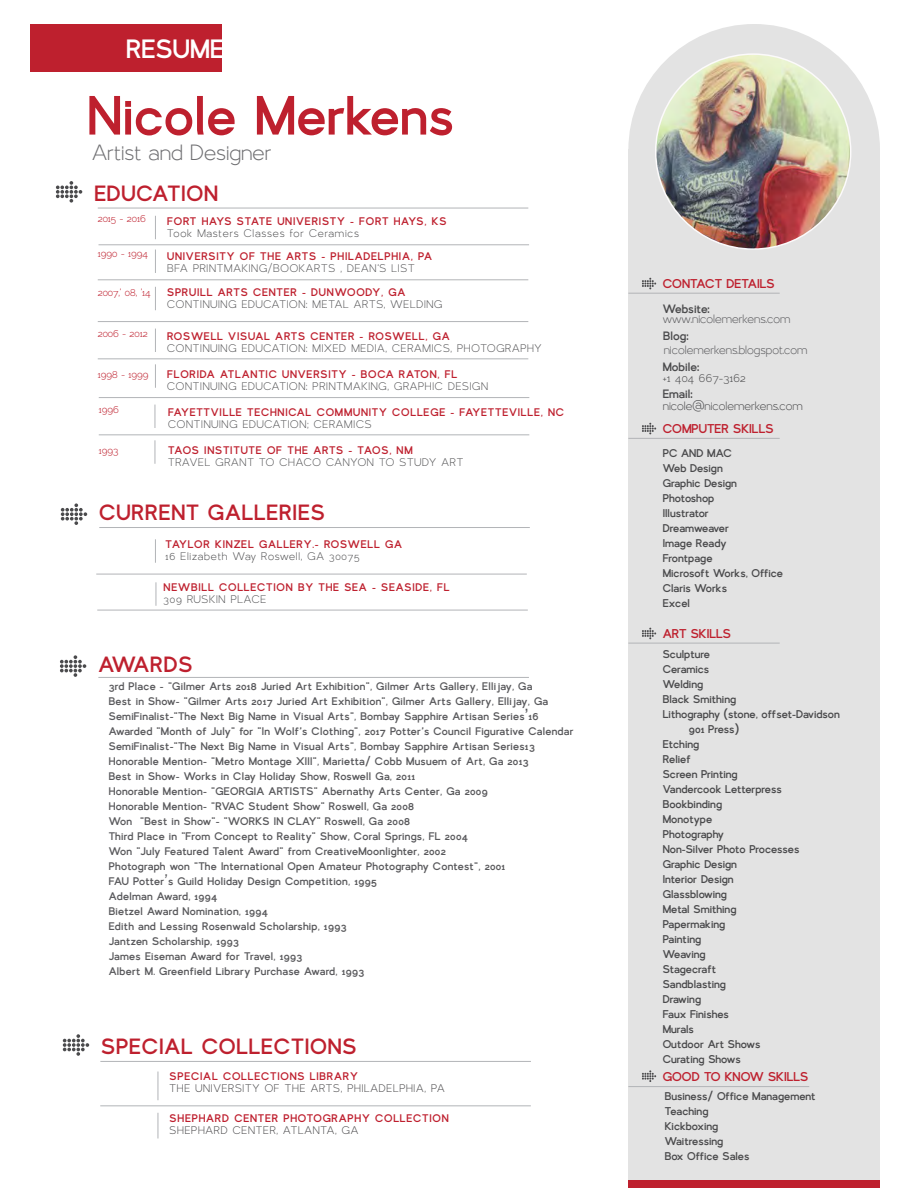
<style>
.page{position:relative;width:918px;height:1188px;background:#fff}
.page>*{position:absolute;margin:0;border:0;box-sizing:border-box;transform-origin:0 0}
.t1{font:700 75px "Larke Sans";color:#be202e}
.t2{font:700 36px "Larke Sans";color:#fff}
.t3{font:700 30px "Larke Sans";letter-spacing:.025em;color:#be202e}
.t4{font:30px "Larke";color:#6e6e71}
.t5{font:700 17.4px "Larke Sans";color:#be202e}
.t6{font:16.5px "Larke";color:#59595c}
.t7{font:700 16.5px "Larke Sans";color:#4a4a4c}
.t8{font:16.5px "Larke";color:#4a4a4c}
.t9{font:16.5px "Larke";letter-spacing:.025em;color:#4a4a4c}
.t10{font:700 15.3px/15px "Larke Sans";color:#4a4a4c}
.t11{font:700 15px/15px "Larke Sans";letter-spacing:.015em;color:#59595c}
.t12{font:700 15px "Larke Sans";letter-spacing:.05em;color:#be202e}
.t13{font:15px "Larke";letter-spacing:.05em;color:#4a4a4c}
.t14{font:15px "Larke";letter-spacing:.05em;color:#414042}
.t15{font:700 15px "Larke Sans";letter-spacing:.05em;color:#be1e2d}
.t16{font:14.7px "Larke";color:#be202e}
.s1{font-family:"Larke";font-weight:400;font-size:14.7px}
.s2{font-family:"Sinhala Sangam MN";font-weight:400}
.s3{font-family:"Trade Gothic Next LT Pro";font-weight:400;font-stretch:condensed}
</style>
<div class="page">
<div style="left:30px;top:24px;width:192px;height:47px;background:#be202e"></div>
<div style="left:628px;top:149px;width:252px;height:1031px;background:#e3e3e3"></div>
<div style="left:628px;top:24px;width:252px;height:252px;background:#e3e3e3;border-radius:50%"></div>
<hr style="left:628px;top:293px;width:152px;height:1px;background:#b2b4b7">
<svg style="left:642px;top:278px;width:14px;height:11px"></svg>
<hr style="left:99px;top:527px;width:431px;height:1px;background:#b2b4b7">
<svg style="left:61px;top:503px;width:26px;height:22px"></svg>
<svg style="left:642px;top:423px;width:14px;height:11px"></svg>
<hr style="left:628px;top:643px;width:152px;height:1px;background:#b2b4b7">
<svg style="left:642px;top:628px;width:14px;height:11px"></svg>
<hr style="left:628px;top:1086px;width:181px;height:1px;background:#b2b4b7">
<svg style="left:642px;top:1070px;width:14px;height:12px"></svg>
<svg style="left:158px;top:1072px;width:1px;height:28px"></svg>
<svg style="left:158px;top:1113px;width:1px;height:25px"></svg>
<svg style="left:63px;top:1034px;width:26px;height:22px"></svg>
<div style="left:628px;top:1180px;width:252px;height:8px;background:#be202e"></div>
<img style="left:656px;top:54px;width:195px;height:195px;border-radius:97px">
<svg style="left:56px;top:181px;width:26px;height:22px"></svg>
<hr style="left:98px;top:208px;width:430px;height:1px;background:#b2b4b7">
<svg style="left:155px;top:250px;width:1px;height:23px"></svg>
<hr style="left:98px;top:279px;width:430px;height:1px;background:#b2b4b7">
<svg style="left:155px;top:287px;width:1px;height:23px"></svg>
<hr style="left:98px;top:321px;width:430px;height:1px;background:#b2b4b7">
<svg style="left:155px;top:329px;width:1px;height:23px"></svg>
<hr style="left:98px;top:358px;width:430px;height:1px;background:#b2b4b7">
<svg style="left:155px;top:364px;width:1px;height:24px"></svg>
<hr style="left:99px;top:397px;width:430px;height:1px;background:#b2b4b7">
<svg style="left:155px;top:405px;width:1px;height:23px"></svg>
<hr style="left:99px;top:434px;width:430px;height:1px;background:#b2b4b7">
<svg style="left:155px;top:440px;width:1px;height:24px"></svg>
<svg style="left:155px;top:539px;width:1px;height:24px"></svg>
<hr style="left:96px;top:574px;width:431px;height:1px;background:#b2b4b7">
<svg style="left:60px;top:655px;width:26px;height:22px"></svg>
<hr style="left:100px;top:1061px;width:431px;height:1px;background:#b2b4b7">
<hr style="left:628px;top:438px;width:152px;height:1px;background:#b2b4b7">
<hr style="left:100px;top:1105px;width:431px;height:1px;background:#b2b4b7">
<svg style="left:155px;top:216px;width:1px;height:23px"></svg>
<hr style="left:99px;top:244px;width:430px;height:1px;background:#b2b4b7">
<hr style="left:97px;top:610px;width:431px;height:1px;background:#b2b4b7">
<svg style="left:156px;top:582px;width:1px;height:24px"></svg>
<hr style="left:98px;top:677px;width:431px;height:1px;background:#b2b4b7">
<h2 class="t2" style="left:126px;top:35px;width:100px">RESUME</h2>
<h1 class="t1" style="left:87px;top:87px;width:368px">Nicole Merkens</h1>
<h3 class="t4" style="left:92px;top:132px;width:181px">Artist and Designer</h3>
<h3 class="t3" style="left:94px;top:182px;width:125px">EDUCATION</h3>
<p class="t16" style="left:98px;top:208px;width:50px">2015 - 2016</p>
<p class="t12" style="left:167px;top:215px;width:281px">FORT HAYS STATE UNIVERISTY - FORT HAYS, KS</p>
<p class="t13" style="left:167px;top:223px;width:193px">Took Masters Classes for Ceramics</p>
<p class="t16" style="left:98px;top:243px;width:52px">1990 - 1994</p>
<p class="t12" style="left:167px;top:250px;width:267px">UNIVERSITY OF THE ARTS - PHILADELPHIA, PA</p>
<p class="t13" style="left:167px;top:258px;width:249px">BFA PRINTMAKING/BOOKARTS , DEAN'S LIST</p>
<p class="t12" style="left:98px;top:286px;width:309px"><span class="s1">2007,' 08, '14</span> SPRUILL ARTS CENTER - DUNWOODY, GA</p>
<p class="t13" style="left:167px;top:294px;width:277px">CONTINUING EDUCATION: METAL ARTS, WELDING</p>
<p class="t16" style="left:98px;top:324px;width:51px">2006 - 2012</p>
<p class="t12" style="left:167px;top:331px;width:284px">ROSWELL VISUAL ARTS CENTER - ROSWELL, GA</p>
<p class="t13" style="left:167px;top:338px;width:376px">CONTINUING EDUCATION: MIXED MEDIA, CERAMICS, PHOTOGRAPHY</p>
<p class="t12" style="left:98px;top:368px;width:361px"><span class="s1">1998 - 1999</span> FLORIDA ATLANTIC UNVERSITY - BOCA RATON, FL</p>
<p class="t13" style="left:167px;top:376px;width:323px">CONTINUING EDUCATION: PRINTMAKING, GRAPHIC DESIGN</p>
<p class="t16" style="left:99px;top:400px;width:22px">1996</p>
<p class="t12" style="left:168px;top:407px;width:397px">FAYETTVILLE TECHNICAL COMMUNITY COLLEGE - FAYETTEVILLE, NC</p>
<p class="t13" style="left:168px;top:414px;width:205px">CONTINUING EDUCATION; CERAMICS</p>
<p class="t16" style="left:99px;top:440px;width:21px">1993</p>
<p class="t12" style="left:168px;top:444px;width:246px">TAOS INSTITUTE OF THE ARTS - TAOS, NM</p>
<p class="t13" style="left:168px;top:452px;width:297px">TRAVEL GRANT TO CHACO CANYON TO STUDY ART</p>
<h3 class="t3" style="left:99px;top:501px;width:227px">CURRENT GALLERIES</h3>
<p class="t12" style="left:166px;top:539px;width:238px">TAYLOR KINZEL GALLERY.- ROSWELL GA</p>
<p class="t13" style="left:166px;top:546px;width:195px">16 Elizabeth Way Roswell, GA 30075</p>
<p class="t12" style="left:164px;top:582px;width:288px">NEWBILL COLLECTION BY THE SEA - SEASIDE, FL</p>
<p class="t13" style="left:164px;top:589px;width:104px">309 RUSKIN PLACE</p>
<h3 class="t3" style="left:98px;top:653px;width:96px">AWARDS</h3>
<p class="t11" style="left:109px;top:679px;width:466px">3rd Place - "Gilmer Arts 2018 Juried Art Exhibition", Gilmer Arts Gallery, Ellijay, Ga<br>Best in Show- "Gilmer Arts 2017 Juried Art Exhibition", Gilmer Arts Gallery, Ellijay, Ga SemiFinalist-"The Next Big Name in Visual Arts", Bombay Sapphire Artisan Series<span class="s2">’</span>16<br>Awarded "Month of July" for "In Wolf's Clothing", 2017 Potter's Council Figurative Calendar SemiFinalist-"The Next Big Name in Visual Arts", Bombay Sapphire Artisan Series13<br>Honorable Mention- "Metro Montage XIII", Marietta/ Cobb Musuem of Art, Ga 2013<br>Best in Show- Works in Clay Holiday Show, Roswell Ga, 2011<br>Honorable Mention- "GEORGIA ARTISTS" Abernathy Arts Center, Ga 2009<br>Honorable Mention- "RVAC Student Show" Roswell, Ga 2008<br>Won "Best in Show"- "WORKS IN CLAY" Roswell, Ga 2008<br>Third Place in "From Concept to Reality" Show, Coral Springs, FL 2004<br>Won "July Featured Talent Award" from CreativeMoonlighter, 2002<br>Photograph won "The International Open Amateur Photography Contest", 2001<br>FAU Potter<span class="s3">’</span>s Guild Holiday Design Competition, 1995<br>Adelman Award, 1994<br>Bietzel Award Nomination, 1994<br>Edith and Lessing Rosenwald Scholarship, 1993<br>Jantzen Scholarship, 1993<br>James Eiseman Award for Travel, 1993<br>Albert M. Greenfield Library Purchase Award, 1993</p>
<h3 class="t3" style="left:101px;top:1035px;width:257px">SPECIAL COLLECTIONS</h3>
<p class="t15" style="left:170px;top:1071px;width:190px">SPECIAL COLLECTIONS LIBRARY</p>
<p class="t14" style="left:170px;top:1078px;width:276px">THE UNIVERSITY OF THE ARTS, PHILADELPHIA, PA</p>
<p class="t15" style="left:170px;top:1112px;width:281px">SHEPHARD CENTER PHOTOGRAPHY COLLECTION</p>
<p class="t14" style="left:170px;top:1120px;width:190px">SHEPHARD CENTER, ATLANTA, GA</p>
<p class="t5" style="left:663px;top:277px;width:114px">CONTACT DETAILS</p>
<p class="t7" style="left:663px;top:302px;width:49px">Website:</p>
<p class="t6" style="left:663px;top:308px;width:129px">www.nicolemerkens.com</p>
<p class="t7" style="left:663px;top:361px;width:38px">Mobile:</p>
<p class="t9" style="left:663px;top:367px;width:85px">+1 404 667-3162</p>
<p class="t7" style="left:663px;top:387px;width:31px">Email:</p>
<p class="t8" style="left:663px;top:394px;width:142px">nicole@nicolemerkens.com</p>
<p class="t7" style="left:663px;top:330px;width:27px">Blog:</p>
<p class="t6" style="left:664px;top:338px;width:145px">nicolemerkens.blogspot.com</p>
<p class="t5" style="left:663px;top:422px;width:112px">COMPUTER SKILLS</p>
<p class="t10" style="left:663px;top:446px;width:122px">PC AND MAC<br>Web Design<br>Graphic Design<br>Photoshop<br>Illustrator<br>Dreamweaver<br>Image Ready<br>Frontpage<br>Microsoft Works, Office<br>Claris Works<br>Excel</p>
<p class="t5" style="left:663px;top:627px;width:70px">ART SKILLS</p>
<p class="t10" style="left:663px;top:648px;width:49px">Sculpture</p>
<p class="t10" style="left:663px;top:663px;width:48px">Ceramics</p>
<p class="t10" style="left:663px;top:678px;width:42px">Welding</p>
<p class="t10" style="left:663px;top:693px;width:75px">Black Smithing</p>
<p class="t10" style="left:663px;top:708px;width:179px">Lithography (stone, offset-Davidson</p>
<p class="t10" style="left:689px;top:723px;width:52px">901 Press)</p>
<p class="t10" style="left:663px;top:738px;width:38px">Etching</p>
<p class="t10" style="left:663px;top:753px;width:30px">Relief</p>
<p class="t10" style="left:663px;top:768px;width:77px">Screen Printing</p>
<p class="t10" style="left:663px;top:783px;width:121px">Vandercook Letterpress</p>
<p class="t10" style="left:663px;top:798px;width:61px">Bookbinding</p>
<p class="t10" style="left:663px;top:813px;width:51px">Monotype</p>
<p class="t10" style="left:663px;top:828px;width:63px">Photography</p>
<p class="t10" style="left:663px;top:843px;width:138px">Non-Silver Photo Processes</p>
<p class="t10" style="left:663px;top:858px;width:76px">Graphic Design</p>
<p class="t10" style="left:663px;top:873px;width:72px">Interior Design</p>
<p class="t10" style="left:663px;top:888px;width:66px">Glassblowing</p>
<p class="t10" style="left:663px;top:903px;width:75px">Metal Smithing</p>
<p class="t10" style="left:663px;top:918px;width:64px">Papermaking</p>
<p class="t10" style="left:663px;top:933px;width:40px">Painting</p>
<p class="t10" style="left:663px;top:948px;width:44px">Weaving</p>
<p class="t10" style="left:663px;top:963px;width:55px">Stagecraft</p>
<p class="t10" style="left:663px;top:978px;width:65px">Sandblasting</p>
<p class="t10" style="left:663px;top:993px;width:40px">Drawing</p>
<p class="t10" style="left:663px;top:1008px;width:68px">Faux Finishes</p>
<p class="t10" style="left:663px;top:1023px;width:33px">Murals</p>
<p class="t10" style="left:663px;top:1038px;width:99px">Outdoor Art Shows</p>
<p class="t10" style="left:663px;top:1053px;width:80px">Curating Shows</p>
<p class="t5" style="left:663px;top:1070px;width:147px">GOOD TO KNOW SKILLS</p>
<p class="t10" style="left:665px;top:1089px;width:153px">Business/ Office Management<br>Teaching<br>Kickboxing<br>Waitressing<br>Box Office Sales</p>
</div>
